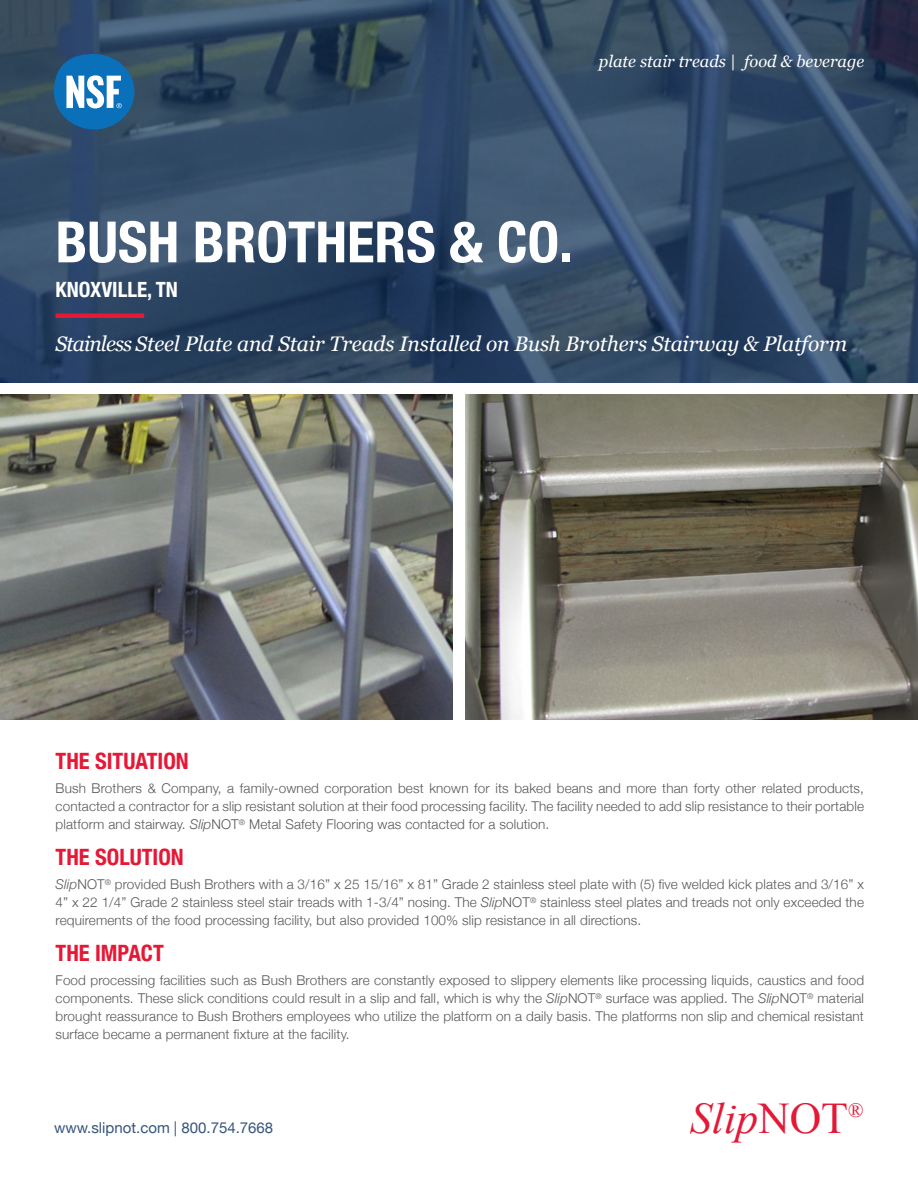
<style>
.page{position:relative;width:918px;height:1188px;background:#fff}
.page>*{position:absolute;margin:0;border:0;box-sizing:border-box;transform-origin:0 0}
.t1{font:700 condensed 57px "Helvetica Neue";color:#fff}
.t2{font:italic 43.8px "Times New Roman";color:#e51836}
.t3{font:700 condensed 22.5px "Helvetica Neue";color:#e51836}
.t4{font:italic 21px "Georgia";letter-spacing:-.005em;color:#fff}
.t5{font:700 condensed 21px "Helvetica Neue";color:#fff}
.t6{font:italic 16.5px "Georgia";color:#fff}
.t7{font:15px "Helvetica Neue";color:#36557b}
.t8{font:300 13.5px/18px "Helvetica Neue";letter-spacing:.01em;color:#57585a;text-align:justify}
.s1{font-style:italic}
.s2{font-style:normal}
</style>
<div class="page">
<svg style="left:0;top:0;width:918px;height:383px;background:#324a65"></svg>
<hr style="left:56px;top:314px;width:88px;height:4px;background:#e51836">
<svg style="left:54px;top:52px;width:80px;height:77px"></svg>
<img style="left:0;top:394px;width:452px;height:325px">
<img style="left:466px;top:394px;width:452px;height:325px">
<p class="t6" style="left:599px;top:49px;width:267px">plate stair treads | food &amp; beverage</p>
<p class="t1" style="left:56px;top:195px;width:519px">BUSH BROTHERS &amp; CO.</p>
<p class="t5" style="left:56px;top:272px;width:124px">KNOXVILLE, TN</p>
<p class="t4" style="left:56px;top:328px;width:793px">Stainless Steel Plate and Stair Treads Installed on Bush Brothers Stairway &amp; Platform</p>
<p class="t3" style="left:56px;top:742px;width:135px">THE SITUATION</p>
<p class="t8" style="left:56px;top:778px;width:810px">Bush Brothers &amp; Company, a family-owned corporation best known for its baked beans and more than forty other related products, contacted a contractor for a slip resistant solution at their food processing facility. The facility needed to add slip resistance to their portable platform and stairway. <span class="s1">Slip</span>NOT<sup>®</sup> Metal Safety Flooring was contacted for a solution.</p>
<p class="t3" style="left:56px;top:838px;width:130px">THE SOLUTION</p>
<p class="t8" style="left:56px;top:874px;width:810px"><span class="s1">Slip</span>NOT<sup>®</sup> provided Bush Brothers with a 3/16” x 25 15/16” x 81” Grade 2 stainless steel plate with (5) five welded kick plates and 3/16” x 4” x 22 1/4” Grade 2 stainless steel stair treads with 1-3/4” nosing. The <span class="s1">Slip</span>NOT<sup>®</sup> stainless steel plates and treads not only exceeded the requirements of the food processing facility, but also provided 100% slip resistance in all directions.</p>
<p class="t3" style="left:56px;top:934px;width:110px">THE IMPACT</p>
<p class="t8" style="left:56px;top:970px;width:810px">Food processing facilities such as Bush Brothers are constantly exposed to slippery elements like processing liquids, caustics and food components. These slick conditions could result in a slip and fall, which is why the <span class="s1">Slip</span>NOT<sup>®</sup> surface was applied. The <span class="s1">Slip</span>NOT<sup>®</sup> material brought reassurance to Bush Brothers employees who utilize the platform on a daily basis. The platforms non slip and chemical resistant surface became a permanent fixture at the facility.</p>
<p class="t7" style="left:54px;top:1117px;width:221px">www.slipnot.com | 800.754.7668</p>
<p class="t2" style="left:690px;top:1088px;width:175px">Slip<span class="s2">NOT</span><sup>®</sup></p>
</div>
